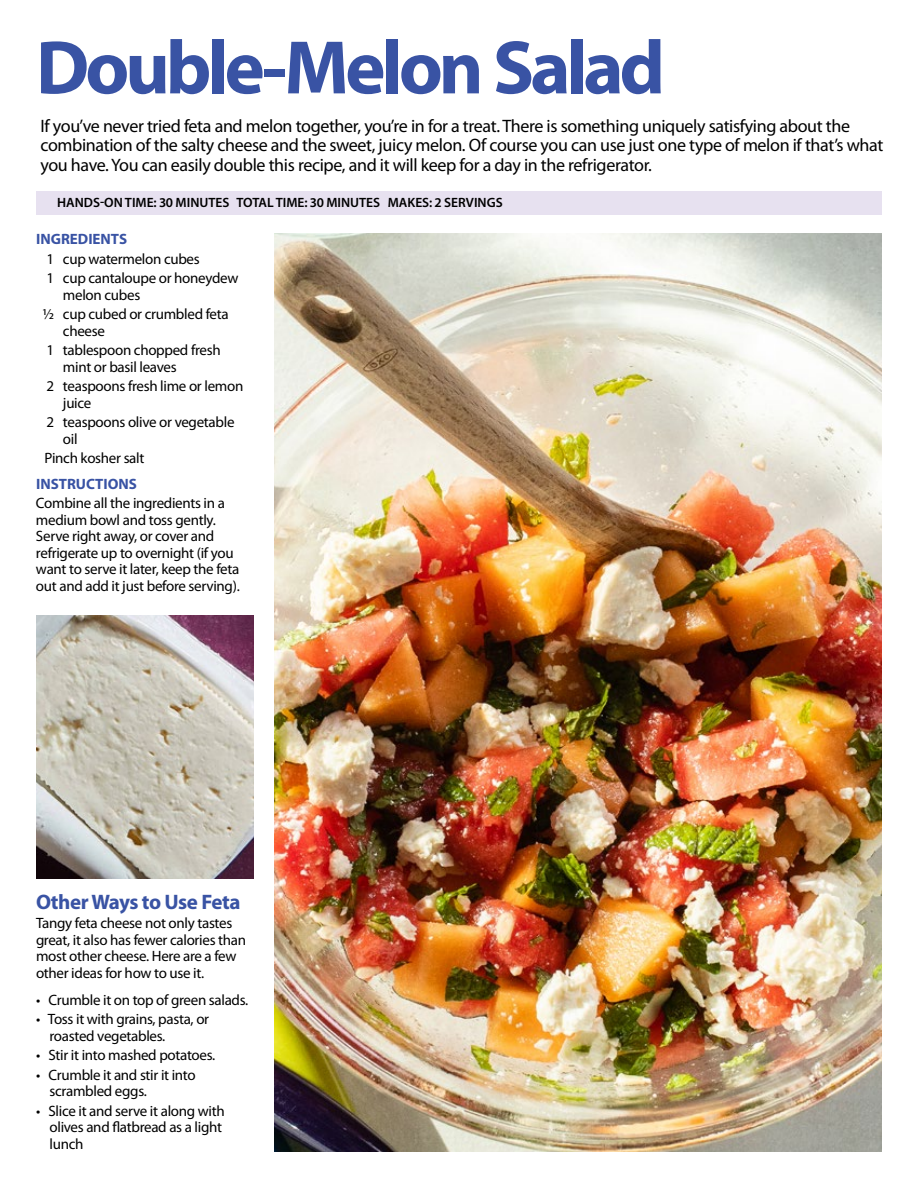
<style>
.page{position:relative;width:918px;height:1188px;background:#fff}
.page>*{position:absolute;margin:0;border:0;box-sizing:border-box;transform-origin:0 0}
.t1{font:700 76.5px "Myriad Pro";letter-spacing:-.055em;color:#3953a4}
.t2{font:700 21px "Myriad Pro";letter-spacing:-.02em;color:#3953a4}
.t3{font:18px/19.5px "Myriad Pro";letter-spacing:-.02em;color:#000}
.t4{font:15px/16.5px "Myriad Pro";letter-spacing:-.02em;color:#000}
.t5{font:700 15px "Myriad Pro";color:#3953a4}
.t6{font:600 13.5px "Myriad Pro";color:#000}
</style>
<div class="page">
<div style="left:36px;top:191px;width:846px;height:23px;background:#e7e1f0"></div>
<img style="left:36px;top:616px;width:218px;height:263px">
<img style="left:274px;top:233px;width:608px;height:919px">
<h1 class="t1" style="left:36px;top:18px;width:631px">Double-Melon Salad</h1>
<p class="t3" style="left:40px;top:116px;width:845px">If you’ve never tried feta and melon together, you’re in for a treat. There is something uniquely satisfying about the combination of the salty cheese and the sweet, juicy melon. Of course you can use just one type of melon if that’s what you have. You can easily double this recipe, and it will keep for a day in the refrigerator.</p>
<p class="t6" style="left:57px;top:194px;width:447px">HANDS-ON TIME: 30 MINUTES TOTAL TIME: 30 MINUTES MAKES: 2 SERVINGS</p>
<p class="t5" style="left:36px;top:230px;width:93px">INGREDIENTS</p>
<p class="t4" style="left:47px;top:249px;width:193px;line-height:19.5px">1 cup watermelon cubes<br>1 cup cantaloupe or honeydew</p>
<p class="t4" style="left:43px;top:285px;width:187px;line-height:19.5px;text-indent:20px">melon cubes<br>1/2 cup cubed or crumbled feta</p>
<p class="t4" style="left:47px;top:321px;width:176px;line-height:19.5px;text-indent:16px">cheese<br>1 tablespoon chopped fresh</p>
<p class="t4" style="left:47px;top:357px;width:198px;line-height:19.5px;text-indent:16px">mint or basil leaves<br>2 teaspoons fresh lime or lemon</p>
<p class="t4" style="left:47px;top:393px;width:189px;line-height:19.5px;text-indent:16px">juice<br>2 teaspoons olive or vegetable</p>
<p class="t4" style="left:45px;top:429px;width:101px;line-height:19.5px;text-indent:18px">oil<br>Pinch kosher salt</p>
<p class="t5" style="left:36px;top:474px;width:102px">INSTRUCTIONS</p>
<p class="t4" style="left:36px;top:495px;width:205px">Combine all the ingredients in a medium bowl and toss gently.<br>Serve right away, or cover and refrigerate up to overnight (if you want to serve it later, keep the feta out and add it just before serving).</p>
<h2 class="t2" style="left:36px;top:888px;width:206px">Other Ways to Use Feta</h2>
<p class="t4" style="left:36px;top:915px;width:212px">Tangy feta cheese not only tastes great, it also has fewer calories than most other cheese. Here are a few other ideas for how to use it.</p>
<p class="t4" style="left:36px;top:991px;width:214px">• Crumble it on top of green salads.</p>
<p class="t4" style="left:50px;top:1011px;width:161px;text-indent:-14px">• Toss it with grains, pasta, or roasted vegetables.</p>
<p class="t4" style="left:36px;top:1047px;width:181px">• Stir it into mashed potatoes.</p>
<p class="t4" style="left:50px;top:1066px;width:148px;text-indent:-14px">• Crumble it and stir it into scrambled eggs.</p>
<p class="t4" style="left:50px;top:1102px;width:177px;text-indent:-14px">• Slice it and serve it along with olives and flatbread as a light lunch</p>
</div>
